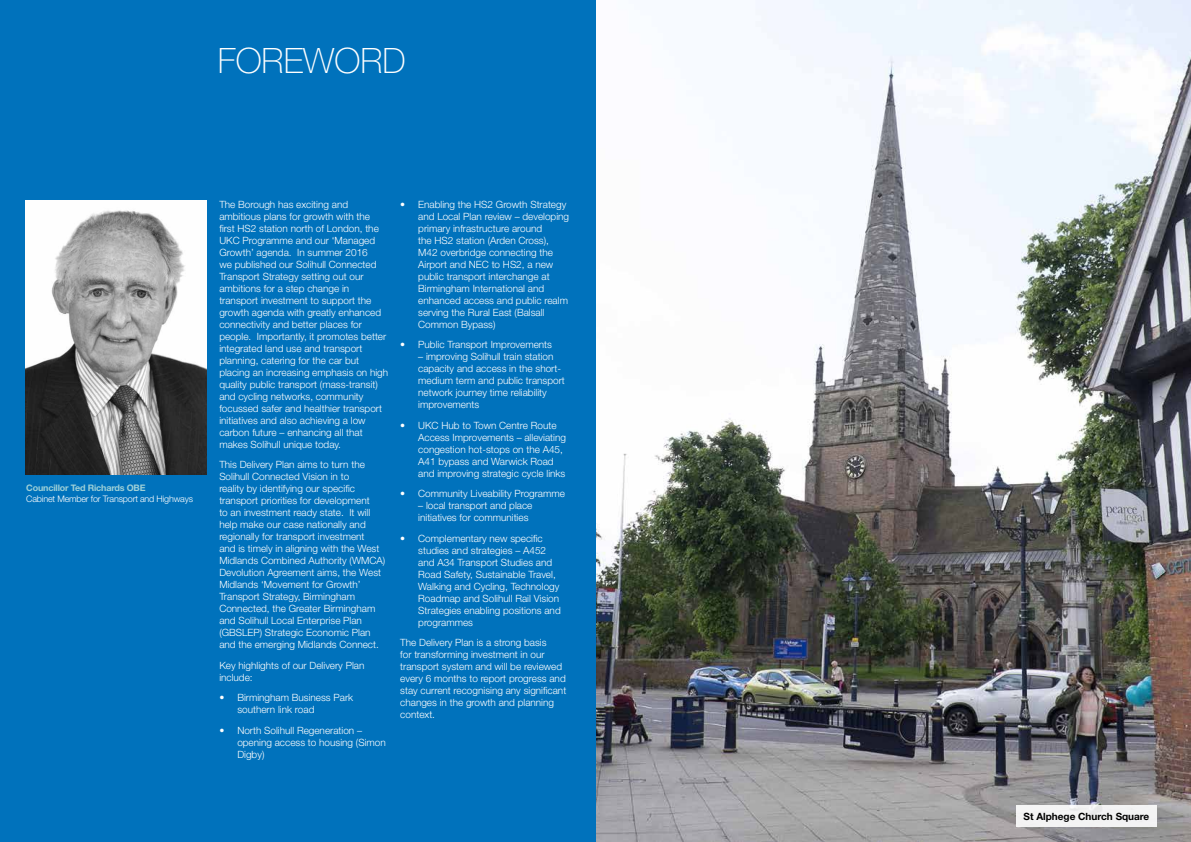
<style>
.page{position:relative;width:1191px;height:842px;background:#fff}
.page>*{position:absolute;margin:0;border:0;box-sizing:border-box;transform-origin:0 0}
.t1{font:100 35px "Helvetica Neue LT Std";color:#fff}
.t2{font:300 10px/12px "Helvetica Neue LT Std";color:#fff}
.t3{font:700 10px "Helvetica Neue LT Std";color:#000}
.t4{font:300 9px "Helvetica Neue LT Std";letter-spacing:-.02em;color:#fff}
.t5{font:700 9px "Helvetica Neue LT Std";letter-spacing:-.02em;color:#9ed0d7}
</style>
<div class="page">
<img style="left:595px;top:0;width:596px;height:842px">
<div style="left:0;top:0;width:595px;height:842px;background:#0072bc"></div>
<div style="left:1016px;top:806px;width:140px;height:21px;background:#f3f3f3"></div>
<img style="left:26px;top:200px;width:180px;height:274px">
<h1 class="t1" style="left:218px;top:41px;width:190px">FOREWORD</h1>
<p class="t5" style="left:26px;top:482px;width:121px">Councillor Ted Richards OBE</p>
<p class="t4" style="left:26px;top:493px;width:168px">Cabinet Member for Transport and Highways</p>
<p class="t2" style="left:219px;top:198px;width:170px">The Borough has exciting and ambitious plans for growth with the<br>first HS2 station north of London, the UKC Programme and our ‘Managed Growth’ agenda. In summer 2016<br>we published our Solihull Connected Transport Strategy setting out our ambitions for a step change in transport investment to support the growth agenda with greatly enhanced connectivity and better places for people. Importantly, it promotes better integrated land use and transport planning, catering for the car but placing an increasing emphasis on high quality public transport (mass-transit) and cycling networks, community focussed safer and healthier transport initiatives and also achieving a low carbon future – enhancing all that makes Solihull unique today.</p>
<p class="t2" style="left:219px;top:458px;width:167px">This Delivery Plan aims to turn the Solihull Connected Vision in to<br>reality by identifying our specific transport priorities for development<br>to an investment ready state. It will help make our case nationally and regionally for transport investment<br>and is timely in aligning with the West Midlands Combined Authority (WMCA)<br>Devolution Agreement aims, the West Midlands ‘Movement for Growth’ Transport Strategy, Birmingham Connected, the Greater Birmingham and Solihull Local Enterprise Plan (GBSLEP) Strategic Economic Plan and the emerging Midlands Connect.</p>
<p class="t2" style="left:219px;top:659px;width:147px">Key highlights of our Delivery Plan include:</p>
<p class="t2" style="left:237px;top:691px;width:117px;text-indent:-18px">• Birmingham Business Park southern link road</p>
<p class="t2" style="left:237px;top:724px;width:150px;text-indent:-18px">• North Solihull Regeneration – opening access to housing (Simon<br>Digby)</p>
<p class="t2" style="left:418px;top:198px;width:152px;text-indent:-18px">• Enabling the HS2 Growth Strategy and Local Plan review – developing primary infrastructure around<br>the HS2 station (Arden Cross),<br>M42 overbridge connecting the<br>Airport and NEC to HS2, a new public transport interchange at<br>Birmingham International and enhanced access and public realm serving the Rural East (Balsall<br>Common Bypass)</p>
<p class="t2" style="left:400px;top:338px;width:153px">• Public Transport Improvements</p>
<p class="t2" style="left:418px;top:350px;width:148px">– improving Solihull train station capacity and access in the short&shy;medium term and public transport network journey time reliability improvements</p>
<p class="t2" style="left:418px;top:419px;width:149px;text-indent:-18px">• UKC Hub to Town Centre Route<br>Access Improvements – alleviating congestion hot-stops on the A45,<br>A41 bypass and Warwick Road and improving strategic cycle links</p>
<p class="t2" style="left:400px;top:487px;width:166px">• Community Liveability Programme</p>
<p class="t2" style="left:418px;top:499px;width:116px">– local transport and place initiatives for communities</p>
<p class="t2" style="left:418px;top:532px;width:144px;text-indent:-18px">• Complementary new specific studies and strategies – A452 and A34 Transport Studies and<br>Road Safety, Sustainable Travel,<br>Walking and Cycling, Technology<br>Roadmap and Solihull Rail Vision<br>Strategies enabling positions and programmes</p>
<p class="t2" style="left:400px;top:636px;width:167px">The Delivery Plan is a strong basis<br>for transforming investment in our transport system and will be reviewed every 6 months to report progress and stay current recognising any significant changes in the growth and planning context.</p>
<p class="t3" style="left:1023px;top:810px;width:127px">St Alphege Church Square</p>
</div>
